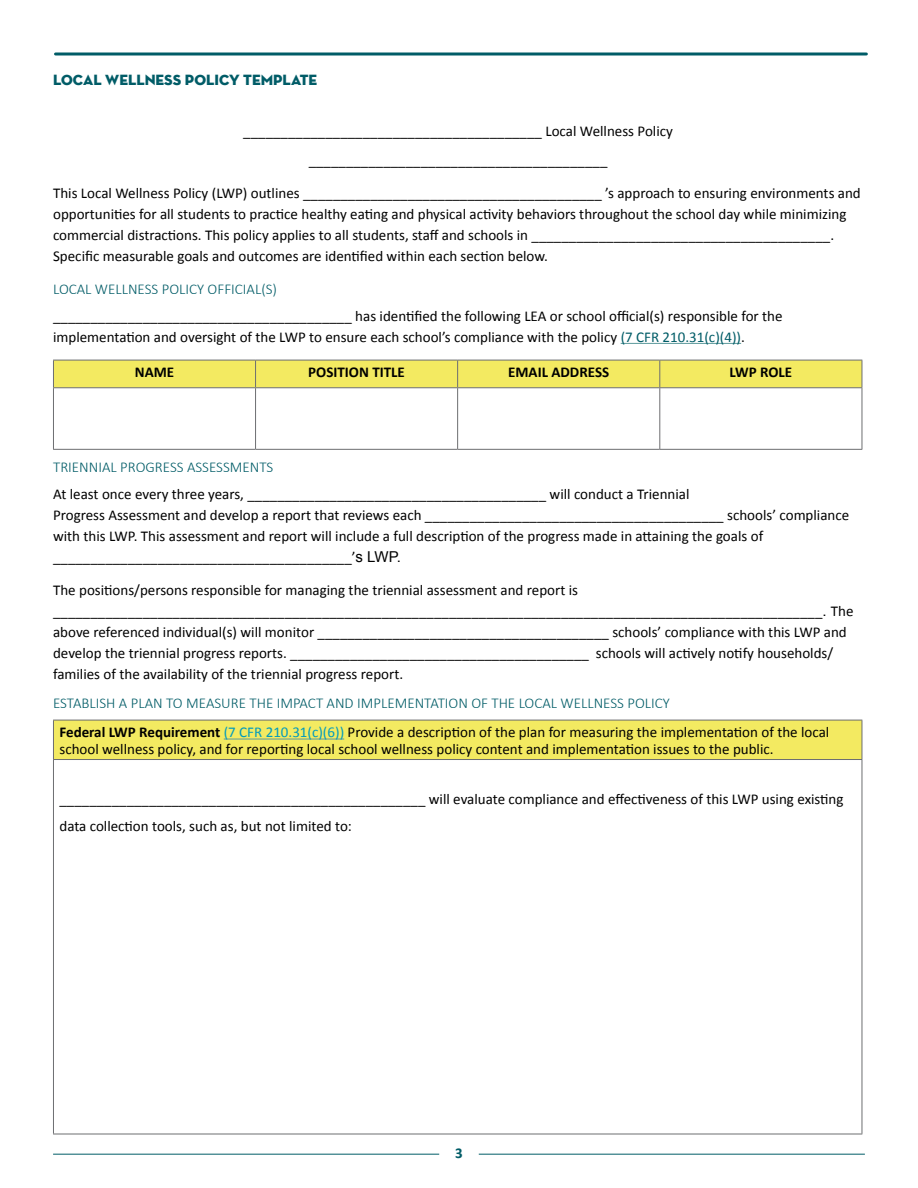
<style>
.page{position:relative;width:918px;height:1188px;background:#fff}
.page>*{position:absolute;margin:0;border:0;box-sizing:border-box;transform-origin:0 0}
.t1{font:15px/21px "Calibri";color:#000}
.t2{font:300 15px/29.7px "Calibri";color:#005c67}
.t3{font:700 15px "Calibri";color:#000}
.t4{font:15px "Neutra Disp Titling";color:#005c67}
.t5{font:700 15px "Calibri";color:#005c67}
.s1{color:#005c67}
.s2{font-family:"Arial"}
.s3{font-weight:700;color:#000}
.s4{font-weight:400;color:#009abe}
.s5{font-weight:400;color:#000}
</style>
<div class="page">
<hr style="left:53px;top:1154px;width:812px;height:1px;background:#005c67">
<div style="left:439px;top:1134px;width:40px;height:40px;background:#fff;border-radius:50%"></div>
<svg style="left:56px;top:52px;width:810px;height:4px;background:#3f848c"></svg>
<hr style="left:621px;top:343px;width:120px;height:1px;background:#5c9a9c">
<div style="left:53px;top:360px;width:810px;height:28px;background:#f3ea61"></div>
<hr style="left:53px;top:387px;width:203px;height:1px;background:#6d6e71">
<hr style="left:53px;top:388px;width:1px;height:61px;background:#6d6e71">
<hr style="left:256px;top:387px;width:202px;height:1px;background:#6d6e71">
<hr style="left:255px;top:388px;width:1px;height:61px;background:#6d6e71">
<hr style="left:458px;top:387px;width:202px;height:1px;background:#6d6e71">
<hr style="left:457px;top:388px;width:1px;height:61px;background:#6d6e71">
<hr style="left:660px;top:387px;width:202px;height:1px;background:#6d6e71">
<hr style="left:659px;top:388px;width:1px;height:61px;background:#6d6e71">
<hr style="left:862px;top:388px;width:1px;height:61px;background:#6d6e71">
<hr style="left:53px;top:449px;width:203px;height:1px;background:#6d6e71">
<hr style="left:256px;top:449px;width:202px;height:1px;background:#6d6e71">
<hr style="left:458px;top:449px;width:202px;height:1px;background:#6d6e71">
<hr style="left:660px;top:449px;width:202px;height:1px;background:#6d6e71">
<div style="left:53px;top:720px;width:809px;height:40px;background:#f3ea61"></div>
<hr style="left:53px;top:720px;width:809px;height:1px;background:#6d6e71">
<hr style="left:53px;top:720px;width:1px;height:39px;background:#6d6e71">
<hr style="left:862px;top:720px;width:1px;height:39px;background:#6d6e71">
<hr style="left:53px;top:759px;width:809px;height:1px;background:#6d6e71">
<hr style="left:53px;top:760px;width:1px;height:374px;background:#6d6e71">
<hr style="left:862px;top:760px;width:1px;height:374px;background:#6d6e71">
<hr style="left:53px;top:1134px;width:809px;height:1px;background:#6d6e71">
<hr style="left:224px;top:739px;width:120px;height:1px;background:#5c9a9c">
<p class="t4" style="left:53px;top:71px;width:266px">LOCAL WELLNESS POLICY TEMPLATE</p>
<p class="t1" style="left:243px;top:117px;width:431px;line-height:28.5px;text-align:center">________________________________________ Local Wellness Policy ________________________________________</p>
<p class="t1" style="left:53px;top:182px;width:809px">This Local Wellness Policy (LWP) outlines ________________________________________ ’s approach to ensuring environments and opportunities for all students to practice healthy eating and physical activity behaviors throughout the school day while minimizing commercial distractions. This policy applies to all students, staff and schools in ________________________________________.<br>Specific measurable goals and outcomes are identified within each section below.</p>
<p class="t2" style="left:53px;top:274px;width:226px">LOCAL WELLNESS POLICY OFFICIAL(S)</p>
<p class="t1" style="left:53px;top:305px;width:731px">________________________________________ has identified the following LEA or school official(s) responsible for the implementation and oversight of the LWP to ensure each school’s compliance with the policy <span class="s1">(7 CFR 210.31(c)(4))</span>.</p>
<p class="t3" style="left:135px;top:362px;width:41px">NAME</p>
<p class="t3" style="left:308px;top:362px;width:98px">POSITION TITLE</p>
<p class="t3" style="left:508px;top:362px;width:103px">EMAIL ADDRESS</p>
<p class="t3" style="left:730px;top:362px;width:64px">LWP ROLE</p>
<p class="t2" style="left:53px;top:452px;width:222px">TRIENNIAL PROGRESS ASSESSMENTS</p>
<p class="t1" style="left:53px;top:484px;width:798px">At least once every three years, ________________________________________ will conduct a Triennial<br>Progress Assessment and develop a report that reviews each ________________________________________ schools’ compliance with this LWP. This assessment and report will include a full description of the progress made in attaining the goals of ________________________________________’<span class="s2">s LWP.</span></p>
<p class="t1" style="left:53px;top:580px;width:802px">The positions/persons responsible for managing the triennial assessment and report is _______________________________________________________________________________________________________<span class="s2">.</span> The above referenced individual(s) will monitor _______________________________________ schools’ compliance with this LWP and develop the triennial progress reports. ________________________________________ schools will actively notify households/ families of the availability of the triennial progress report.</p>
<p class="t2" style="left:59px;top:688px;width:771px;text-indent:-6px">ESTABLISH A PLAN TO MEASURE THE IMPACT AND IMPLEMENTATION OF THE LOCAL WELLNESS POLICY<br><span class="s3">Federal LWP Requirement</span> <span class="s4">(7 CFR 210.31(c)(6))</span> <span class="s5">Provide a description of the plan for measuring the implementation of the local</span></p>
<p class="t1" style="left:59px;top:738px;width:716px">school wellness policy, and for reporting local school wellness policy content and implementation issues to the public.</p>
<p class="t1" style="left:59px;top:785px;width:786px;line-height:27px">_________________________________________________ will evaluate compliance and effectiveness of this LWP using existing data collection tools, such as, but not limited to:</p>
<p class="t5" style="left:455px;top:1143px;width:9px">3</p>
</div>
